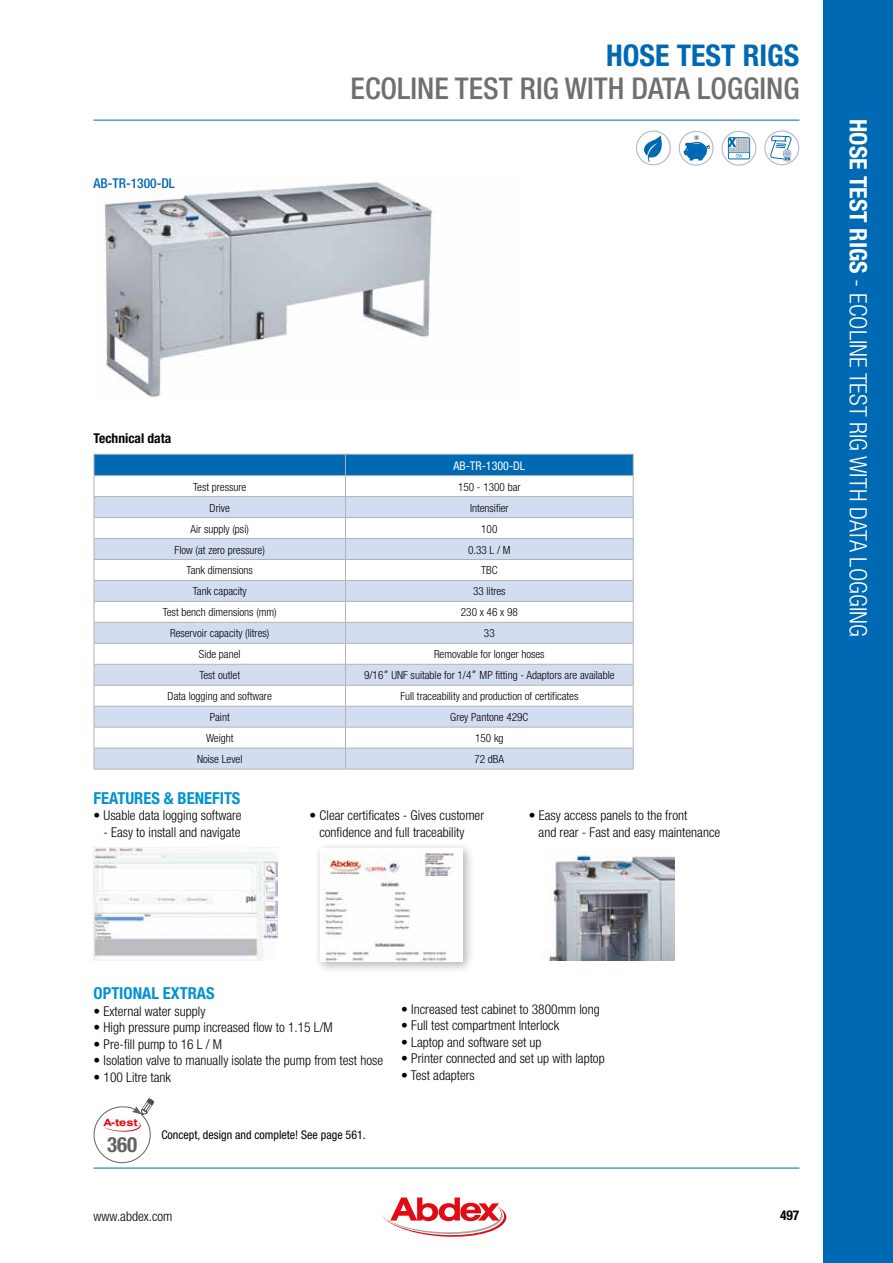
<style>
.page{position:relative;width:893px;height:1263px;background:#fff}
.page>*{position:absolute;margin:0;border:0;box-sizing:border-box;transform-origin:0 0}
.t1{font:500 condensed 30px "Helvetica Neue";color:#706f6f}
.t2{font:700 condensed 30px "Helvetica Neue";color:#0069b4}
.t3{font:300 condensed 24px "Helvetica Neue";color:#fff}
.t4{font:700 condensed 21px "Helvetica Neue";color:#646363}
.t5{font:700 condensed 16.5px "Helvetica Neue";color:#0093d3}
.t6{font:300 condensed 13.5px "Helvetica Neue";color:#000}
.t7{font:700 condensed 13.5px "Helvetica Neue";color:#000}
.t8{font:500 condensed 13.5px "Helvetica Neue";color:#0069b4}
.t9{font:condensed 12px "Helvetica Neue";color:#000}
.t10{font:condensed 12px "Helvetica Neue";color:#fff}
.t11{font:300 condensed 11.25px "Helvetica Neue";color:#000}
.t12{font:700 expanded 10.05px "Swiss 721 BT";color:#e30b13}
.s1{font-family:"Frutiger"}
.s2{font-weight:700}
</style>
<div class="page">
<div style="left:823px;top:0;width:70px;height:1263px;background:#0069b4"></div>
<hr style="left:94px;top:120px;width:705px;height:1px;background:#0069b4">
<hr style="left:94px;top:1168px;width:705px;height:1px;background:#0069b4">
<svg style="left:381px;top:1190px;width:125px;height:47px"></svg>
<img style="left:104px;top:181px;width:330px;height:216px">
<svg style="left:94px;top:454px;width:540px;height:315px"></svg>
<hr style="left:94px;top:769px;width:251px;height:1px;background:#b3b2b2">
<hr style="left:345px;top:769px;width:289px;height:1px;background:#b3b2b2">
<img style="left:94px;top:847px;width:183px;height:114px">
<img style="left:548px;top:848px;width:126px;height:113px">
<svg style="left:728px;top:137px;width:22px;height:23px"></svg>
<div style="left:721px;top:131px;width:35px;height:35px;border:1px solid #b5bbc5;border-radius:50%"></div>
<div style="left:679px;top:131px;width:35px;height:35px;border:1px solid #b5bbc5;border-radius:50%"></div>
<svg style="left:683px;top:135px;width:27px;height:25px"></svg>
<div style="left:636px;top:130px;width:35px;height:35px;border:1px solid #b5bbc5;border-radius:50%"></div>
<svg style="left:640px;top:135px;width:24px;height:27px"></svg>
<svg style="left:770px;top:136px;width:22px;height:26px"></svg>
<div style="left:764px;top:130px;width:35px;height:35px;border:1px solid #b5bbc5;border-radius:50%"></div>
<svg style="left:93px;top:1098px;width:62px;height:66px"></svg>
<div style="left:314px;top:842px;width:161px;height:132px;background:#000;opacity:.3"></div>
<div style="left:320px;top:848px;width:142px;height:114px;background:#fff"></div>
<img style="left:323px;top:852px;width:132px;height:110px">
<p class="t8" style="left:94px;top:175px;width:82px">AB-TR-1300-DL</p>
<p class="t7" style="left:94px;top:430px;width:79px">TECHNICAL DATA</p>
<h1 class="t2" style="left:606px;top:37px;width:195px">HOSE TEST RIGS</h1>
<h1 class="t1" style="left:351px;top:70px;width:450px">ECOLINE TEST RIG WITH DATA LOGGING</h1>
<p class="t10" style="left:453px;top:458px;width:73px">AB-TR-1300-DL</p>
<p class="t11" style="left:193px;top:480px;width:55px">Test pressure</p>
<p class="t11" style="left:458px;top:480px;width:64px">150 - 1300 bar</p>
<p class="t11" style="left:210px;top:501px;width:22px">Drive</p>
<p class="t11" style="left:470px;top:501px;width:40px">Intensifier</p>
<p class="t11" style="left:191px;top:522px;width:60px">Air supply (psi)</p>
<p class="t11" style="left:481px;top:522px;width:18px">100</p>
<p class="t11" style="left:175px;top:543px;width:92px">Flow (at zero pressure)</p>
<p class="t11" style="left:468px;top:543px;width:44px">0.33 L / M</p>
<p class="t11" style="left:187px;top:564px;width:68px">Tank dimensions</p>
<p class="t11" style="left:481px;top:564px;width:17px">TBC</p>
<p class="t11" style="left:193px;top:585px;width:55px">Tank capacity</p>
<p class="t11" style="left:473px;top:585px;width:34px">33 litres</p>
<p class="t11" style="left:163px;top:606px;width:116px">Test bench dimensions (mm)</p>
<p class="t11" style="left:461px;top:606px;width:58px">230 x 46 x 98</p>
<p class="t11" style="left:170px;top:627px;width:101px">Reservoir capacity (litres)</p>
<p class="t11" style="left:484px;top:627px;width:12px">33</p>
<p class="t11" style="left:199px;top:648px;width:43px">Side panel</p>
<p class="t11" style="left:434px;top:648px;width:112px">Removable for longer hoses</p>
<p class="t11" style="left:199px;top:669px;width:42px">Test outlet</p>
<p class="t11" style="left:364px;top:669px;width:252px">9/16<span class="s1">”</span> UNF suitable for 1/4<span class="s1">”</span> MP fitting - Adaptors are available</p>
<p class="t11" style="left:168px;top:690px;width:106px">Data logging and software</p>
<p class="t11" style="left:400px;top:690px;width:180px">Full traceability and production of certificates</p>
<p class="t11" style="left:210px;top:711px;width:21px">Paint</p>
<p class="t11" style="left:450px;top:711px;width:79px">Grey Pantone 429C</p>
<p class="t11" style="left:206px;top:732px;width:29px">Weight</p>
<p class="t11" style="left:475px;top:732px;width:30px">150 kg</p>
<p class="t11" style="left:197px;top:753px;width:47px">Noise Level</p>
<p class="t11" style="left:474px;top:753px;width:31px">72 dBA</p>
<p class="t5" style="left:94px;top:788px;width:148px">FEATURES &amp; BENEFITS</p>
<p class="t6" style="left:94px;top:807px;width:150px">• Usable data logging software</p>
<p class="t6" style="left:310px;top:807px;width:176px">• Clear certificates - Gives customer</p>
<p class="t6" style="left:529px;top:807px;width:160px">• Easy access panels to the front</p>
<p class="t6" style="left:103px;top:824px;width:139px">- Easy to install and navigate</p>
<p class="t6" style="left:319px;top:824px;width:147px">confidence and full traceability</p>
<p class="t6" style="left:539px;top:824px;width:183px">and rear - Fast and easy maintenance</p>
<h2 class="t3" style="left:872px;top:119px;width:519px;rotate:90deg"><span class="s2">HOSE TEST RIGS</span> - Ecoline Test Rig with Data Logging</h2>
<p class="t5" style="left:94px;top:983px;width:122px">OPTIONAL EXTRAS</p>
<p class="t6" style="left:94px;top:1003px;width:113px">• External water supply</p>
<p class="t6" style="left:94px;top:1019px;width:241px">• High pressure pump increased flow to 1.15 L/M</p>
<p class="t6" style="left:94px;top:1036px;width:130px">• Pre-fill pump to 16 L / M</p>
<p class="t6" style="left:94px;top:1052px;width:291px">• Isolation valve to manually isolate the pump from test hose</p>
<p class="t6" style="left:94px;top:1069px;width:79px">• 100 Litre tank</p>
<p class="t12" style="left:104px;top:1116px;width:35px">A-test</p>
<h3 class="t4" style="left:107px;top:1131px;width:32px">360</h3>
<p class="t9" style="left:161px;top:1127px;width:206px">Concept, design and complete! See page 561.</p>
<p class="t6" style="left:401px;top:1001px;width:200px">• Increased test cabinet to 3800mm long</p>
<p class="t6" style="left:401px;top:1017px;width:159px">• Full test compartment Interlock</p>
<p class="t6" style="left:401px;top:1034px;width:142px">• Laptop and software set up</p>
<p class="t6" style="left:401px;top:1050px;width:205px">• Printer connected and set up with laptop</p>
<p class="t6" style="left:401px;top:1067px;width:75px">• Test adapters</p>
<p class="t6" style="left:94px;top:1208px;width:81px">www.abdex.com</p>
<p class="t7" style="left:780px;top:1207px;width:21px">497</p>
</div>
